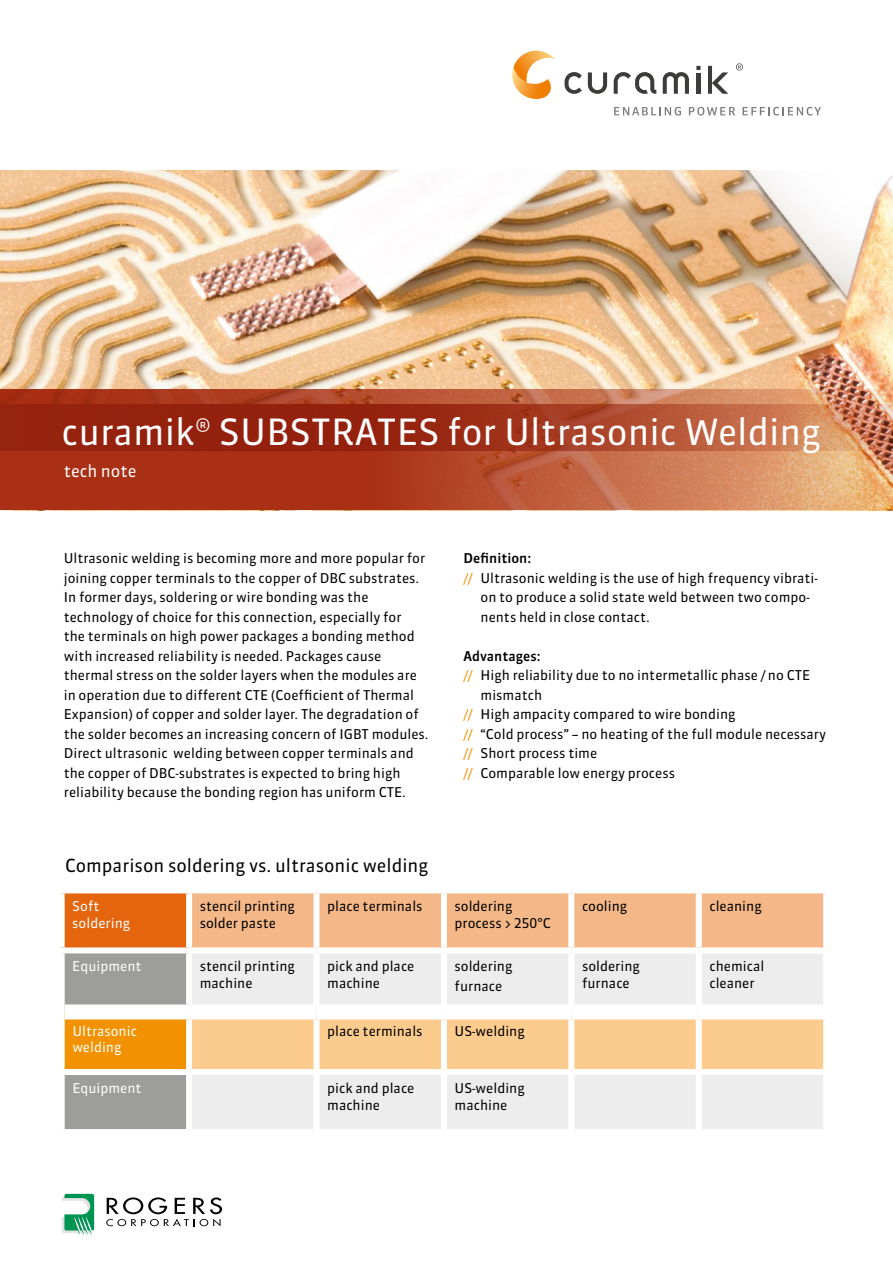
<style>
.page{position:relative;width:893px;height:1263px;background:#fff}
.page>*{position:absolute;margin:0;border:0;box-sizing:border-box;transform-origin:0 0}
.t1{font:36px "Sanuk OT";color:#fff}
.t2{font:18px "Sanuk OT";color:#000}
.t3{font:16.5px "Sanuk OT";color:#fff}
.t4{font:13.5px/19.5px "Sanuk OT";color:#000}
.t5{font:13.5px/16.5px "Sanuk OT";color:#fff}
.t6{font:500 13.5px "Sanuk OT";color:#000}
.s1{color:#f39200}
</style>
<div class="page">
<img style="left:0;top:170px;width:893px;height:219px">
<svg style="left:62px;top:1194px;width:32px;height:42px"></svg>
<svg style="left:106px;top:1197px;width:116px;height:29px"></svg>
<svg style="left:512px;top:51px;width:43px;height:48px"></svg>
<svg style="left:614px;top:107px;width:67px;height:9px"></svg>
<svg style="left:689px;top:107px;width:46px;height:9px"></svg>
<svg style="left:743px;top:107px;width:78px;height:9px"></svg>
<svg style="left:736px;top:63px;width:7px;height:7px"></svg>
<svg style="left:588px;top:72px;width:19px;height:22px"></svg>
<svg style="left:565px;top:72px;width:17px;height:22px"></svg>
<svg style="left:708px;top:66px;width:20px;height:28px"></svg>
<hr style="left:696px;top:73px;width:4px;height:21px;background:#3c3c3b">
<svg style="left:696px;top:66px;width:4px;height:4px"></svg>
<svg style="left:663px;top:72px;width:26px;height:22px"></svg>
<svg style="left:614px;top:72px;width:42px;height:22px"></svg>
<svg style="left:0;top:451px;width:893px;height:59px;background:#bc5836"></svg>
<svg style="left:0;top:389px;width:893px;height:62px;background:#ab462b"></svg>
<svg style="left:65px;top:893px;width:758px;height:236px;background:#eacaaa"></svg>
<div style="left:186px;top:893px;width:6px;height:54px;background:#fff"></div>
<div style="left:313px;top:893px;width:6px;height:54px;background:#fff"></div>
<div style="left:441px;top:893px;width:6px;height:54px;background:#fff"></div>
<div style="left:568px;top:893px;width:6px;height:54px;background:#fff"></div>
<div style="left:696px;top:893px;width:6px;height:54px;background:#fff"></div>
<div style="left:186px;top:947px;width:130px;height:6px;background:#fff"></div>
<div style="left:186px;top:953px;width:6px;height:51px;background:#fff"></div>
<div style="left:316px;top:947px;width:128px;height:6px;background:#fff"></div>
<div style="left:313px;top:953px;width:6px;height:51px;background:#fff"></div>
<div style="left:444px;top:947px;width:127px;height:6px;background:#fff"></div>
<div style="left:441px;top:953px;width:6px;height:51px;background:#fff"></div>
<div style="left:571px;top:947px;width:128px;height:6px;background:#fff"></div>
<div style="left:568px;top:953px;width:6px;height:51px;background:#fff"></div>
<div style="left:699px;top:947px;width:130px;height:6px;background:#fff"></div>
<div style="left:696px;top:953px;width:6px;height:51px;background:#fff"></div>
<div style="left:186px;top:1075px;width:6px;height:54px;background:#fff"></div>
<div style="left:313px;top:1075px;width:6px;height:54px;background:#fff"></div>
<div style="left:441px;top:1075px;width:6px;height:54px;background:#fff"></div>
<div style="left:568px;top:1075px;width:6px;height:54px;background:#fff"></div>
<div style="left:696px;top:1075px;width:6px;height:54px;background:#fff"></div>
<div style="left:59px;top:947px;width:127px;height:6px;background:#fff"></div>
<div style="left:65px;top:1004px;width:124px;height:15px;background:#fff"></div>
<div style="left:186px;top:1019px;width:6px;height:50px;background:#fff"></div>
<div style="left:189px;top:1004px;width:127px;height:15px;background:#fff"></div>
<div style="left:316px;top:1004px;width:128px;height:15px;background:#fff"></div>
<div style="left:444px;top:1004px;width:127px;height:15px;background:#fff"></div>
<div style="left:571px;top:1004px;width:128px;height:15px;background:#fff"></div>
<div style="left:699px;top:1004px;width:130px;height:15px;background:#fff"></div>
<div style="left:313px;top:1019px;width:6px;height:50px;background:#fff"></div>
<div style="left:441px;top:1019px;width:6px;height:50px;background:#fff"></div>
<div style="left:568px;top:1019px;width:6px;height:50px;background:#fff"></div>
<div style="left:696px;top:1019px;width:6px;height:50px;background:#fff"></div>
<div style="left:59px;top:1069px;width:130px;height:6px;background:#fff"></div>
<div style="left:189px;top:1069px;width:127px;height:6px;background:#fff"></div>
<div style="left:316px;top:1069px;width:128px;height:6px;background:#fff"></div>
<div style="left:444px;top:1069px;width:127px;height:6px;background:#fff"></div>
<div style="left:571px;top:1069px;width:128px;height:6px;background:#fff"></div>
<div style="left:699px;top:1069px;width:130px;height:6px;background:#fff"></div>
<h1 class="t1" style="left:62px;top:410px;width:761px">curamik® SUBSTRATES for Ultrasonic Welding</h1>
<p class="t3" style="left:64px;top:461px;width:74px">tech note</p>
<p class="t4" style="left:64px;top:549px;width:366px">Ultrasonic welding is becoming more and more popular for joining copper terminals to the copper of DBC substrates.<br>In former days, soldering or wire bonding was the technology of choice for this connection, especially for<br>the terminals on high power packages a bonding method with increased reliability is needed. Packages cause thermal stress on the solder layers when the modules are in operation due to different CTE (Coefficient of Thermal Expansion) of copper and solder layer. The degradation of the solder becomes an increasing concern of IGBT modules.<br>Direct ultrasonic welding between copper terminals and the copper of DBC-substrates is expected to bring high reliability because the bonding region has uniform CTE.</p>
<p class="t6" style="left:463px;top:550px;width:69px">Definition:</p>
<p class="t4" style="left:463px;top:568px;width:356px"><span class="s1">//</span> Ultrasonic welding is the use of high frequency vibrati-</p>
<p class="t4" style="left:480px;top:587px;width:331px">on to produce a solid state weld between two compo-</p>
<p class="t4" style="left:480px;top:607px;width:171px">nents held in close contact.</p>
<p class="t6" style="left:463px;top:647px;width:79px">Advantages:</p>
<p class="t4" style="left:463px;top:665px;width:348px"><span class="s1">//</span> High reliability due to no intermetallic phase / no CTE</p>
<p class="t4" style="left:480px;top:685px;width:63px">mismatch</p>
<p class="t4" style="left:463px;top:704px;width:274px"><span class="s1">//</span> High ampacity compared to wire bonding</p>
<p class="t4" style="left:463px;top:724px;width:364px"><span class="s1">//</span> “Cold process” – no heating of the full module necessary</p>
<p class="t4" style="left:463px;top:743px;width:135px"><span class="s1">//</span> Short process time</p>
<p class="t4" style="left:463px;top:763px;width:213px"><span class="s1">//</span> Comparable low energy process</p>
<h2 class="t2" style="left:65px;top:854px;width:365px">Comparison soldering vs. ultrasonic welding</h2>
<p class="t5" style="left:72px;top:898px;width:59px">Soft soldering</p>
<p class="t4" style="left:200px;top:898px;width:97px;line-height:16.5px">stencil printing solder paste</p>
<p class="t4" style="left:327px;top:897px;width:97px">place terminals</p>
<p class="t4" style="left:455px;top:898px;width:98px;line-height:16.5px">soldering process &gt; 250°C</p>
<p class="t4" style="left:582px;top:897px;width:47px">cooling</p>
<p class="t4" style="left:709px;top:897px;width:54px">cleaning</p>
<p class="t5" style="left:72px;top:958px;width:71px">Equipment</p>
<p class="t4" style="left:200px;top:958px;width:97px;line-height:16.5px">stencil printing machine</p>
<p class="t4" style="left:327px;top:958px;width:89px;line-height:16.5px">pick and place machine</p>
<p class="t4" style="left:455px;top:957px;width:59px">soldering furnace</p>
<p class="t4" style="left:582px;top:958px;width:59px;line-height:16.5px">soldering furnace</p>
<p class="t4" style="left:709px;top:958px;width:56px;line-height:16.5px">chemical cleaner</p>
<p class="t5" style="left:72px;top:1023px;width:66px">Ultrasonic welding</p>
<p class="t4" style="left:327px;top:1021px;width:97px">place terminals</p>
<p class="t4" style="left:455px;top:1021px;width:72px">US-welding</p>
<p class="t5" style="left:72px;top:1080px;width:71px">Equipment</p>
<p class="t4" style="left:327px;top:1080px;width:89px;line-height:16.5px">pick and place machine</p>
<p class="t4" style="left:455px;top:1080px;width:72px;line-height:16.5px">US-welding machine</p>
</div>
